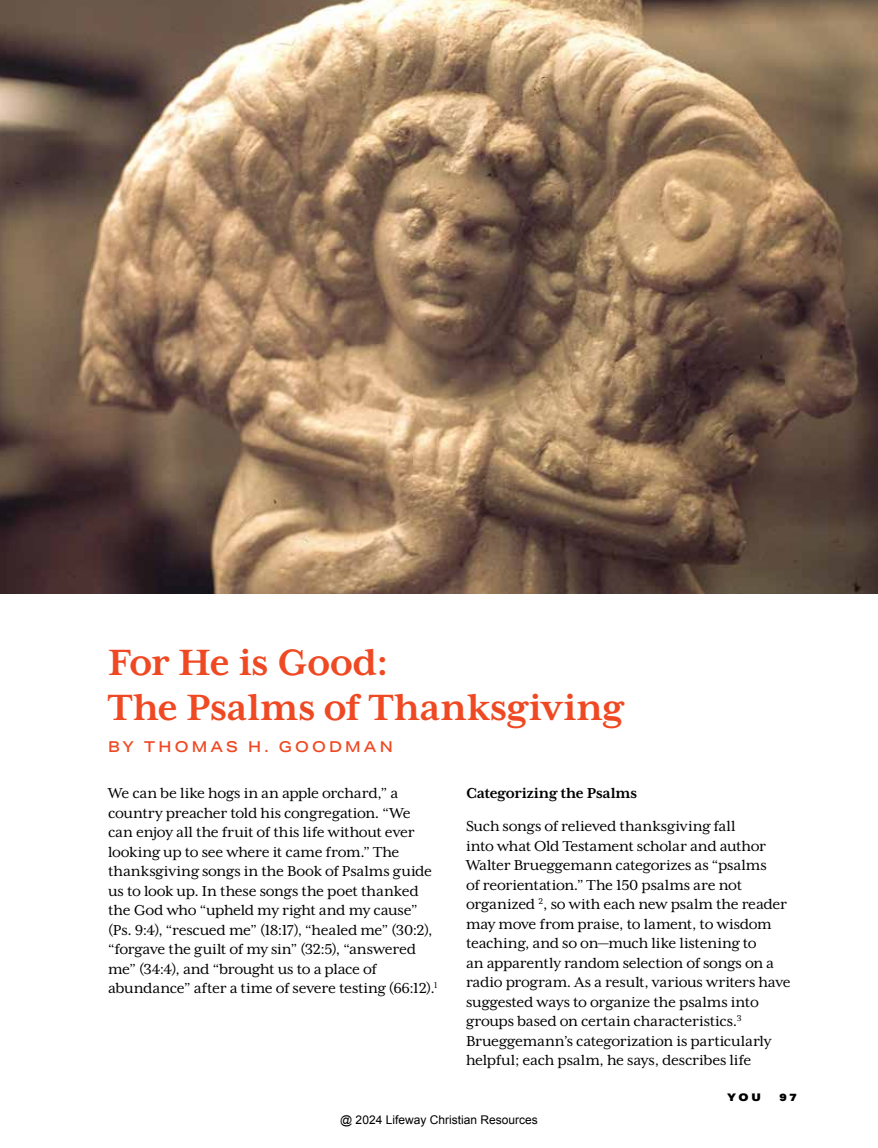
<style>
.page{position:relative;width:878px;height:1148px;background:#fff}
.page>*{position:absolute;margin:0;border:0;box-sizing:border-box;transform-origin:0 0}
.t1{font:700 42px/45px "Mrs Eaves XL Serif OT";letter-spacing:-.005em;color:#ef4923}
.t2{font:16.5px/19.5px "Mrs Eaves XL Serif OT";letter-spacing:-.015em;color:#000}
.t3{font:700 16.5px "Mrs Eaves XL Serif OT";letter-spacing:-.005em;color:#000}
.t4{font:500 15px "Aktiv Grotesk Ex";letter-spacing:.21em;color:#ef4923}
.t5{font:12px "Arial";color:#000}
.t6{font:900 10.5px "Aktiv Grotesk Ex";color:#000}
</style>
<div class="page">
<img style="left:0;top:0;width:878px;height:593px">
<h1 class="t1" style="left:108px;top:640px;width:517px">For He is Good:<br>The Psalms of Thanksgiving</h1>
<p class="t4" style="left:108px;top:737px;width:286px">BY THOMAS H. GOODMAN</p>
<p class="t2" style="left:108px;top:783px;width:331px">We can be like hogs in an apple orchard,” a country preacher told his congregation. “We can enjoy all the fruit of this life without ever looking up to see where it came from.” The thanksgiving songs in the Book of Psalms guide us to look up. In these songs the poet thanked the God who “upheld my right and my cause” (Ps. 9:4), “rescued me” (18:17), “healed me” (30:2), “forgave the guilt of my sin” (32:5), “answered me” (34:4), and “brought us to a place of abundance” after a time of severe testing (66:12).<sup>1</sup></p>
<p class="t3" style="left:466px;top:784px;width:173px">Categorizing the Psalms</p>
<p class="t2" style="left:466px;top:816px;width:326px">Such songs of relieved thanksgiving fall<br>into what Old Testament scholar and author Walter Brueggemann categorizes as “psalms<br>of reorientation.” The 150 psalms are not organized <sup>2</sup>, so with each new psalm the reader may move from praise, to lament, to wisdom teaching, and so on—much like listening to<br>an apparently random selection of songs on a radio program. As a result, various writers have suggested ways to organize the psalms into groups based on certain characteristics.<sup>3<br></sup>Brueggemann’s categorization is particularly helpful; each psalm, he says, describes life</p>
<p class="t6" style="left:727px;top:1090px;width:35px">YOU</p>
<p class="t6" style="left:779px;top:1090px;width:19px">9 7</p>
<p class="t5" style="left:340px;top:1111px;width:199px">@ 2024 Lifeway Christian Resources</p>
</div>
